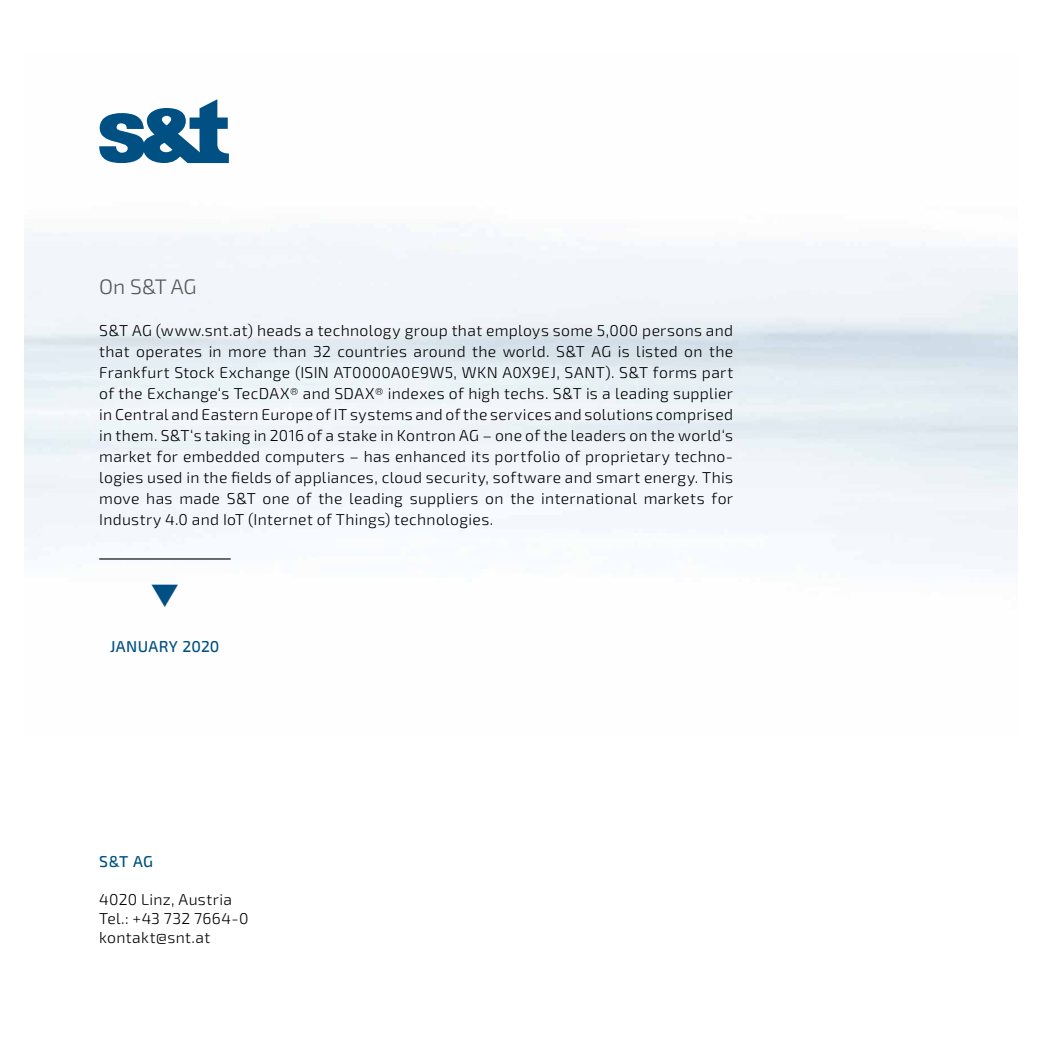
<style>
.page{position:relative;width:1042px;height:1042px;background:#fff}
.page>*{position:absolute;margin:0;border:0;box-sizing:border-box;transform-origin:0 0}
.t1{font:300 21px "Sn T";color:#575756}
.t2{font:300 15.75px/21px "Sn T";letter-spacing:.02em;color:#000;text-align:justify}
.t3{font:500 15.75px "Sn T";letter-spacing:.02em;color:#005083}
</style>
<div class="page">
<svg style="left:99px;top:99px;width:130px;height:64px"></svg>
<hr style="left:99px;top:558px;width:132px;height:2px;background:#575756">
<h1 class="t1" style="left:99px;top:274px;width:99px">On S&amp;T AG</h1>
<p class="t2" style="left:99px;top:320px;width:635px">S&amp;T AG (www.snt.at) heads a technology group that employs some 5,000 persons and that operates in more than 32 countries around the world. S&amp;T AG is listed on the Frankfurt Stock Exchange (ISIN AT0000A0E9W5, WKN A0X9EJ, SANT). S&amp;T forms part of the Exchange‘s TecDAX® and SDAX® indexes of high techs. S&amp;T is a leading supplier in Central and Eastern Europe of IT systems and of the services and solutions comprised in them. S&amp;T‘s taking in 2016 of a stake in Kontron AG – one of the leaders on the world‘s market for embedded computers – has enhanced its portfolio of proprietary techno&shy;logies used in the fields of appliances, cloud security, software and smart energy. This move has made S&amp;T one of the leading suppliers on the international markets for Industry 4.0 and IoT (Internet of Things) technologies.</p>
<p class="t3" style="left:110px;top:637px;width:111px">JANUARY 2020</p>
<p class="t3" style="left:99px;top:852px;width:55px">S&amp;T AG</p>
<p class="t2" style="left:99px;top:890px;width:151px;line-height:18.9px;text-align:left">4020 Linz, Austria<br>Tel.: +43 732 7664-0 kontakt@snt.at</p>
</div>
